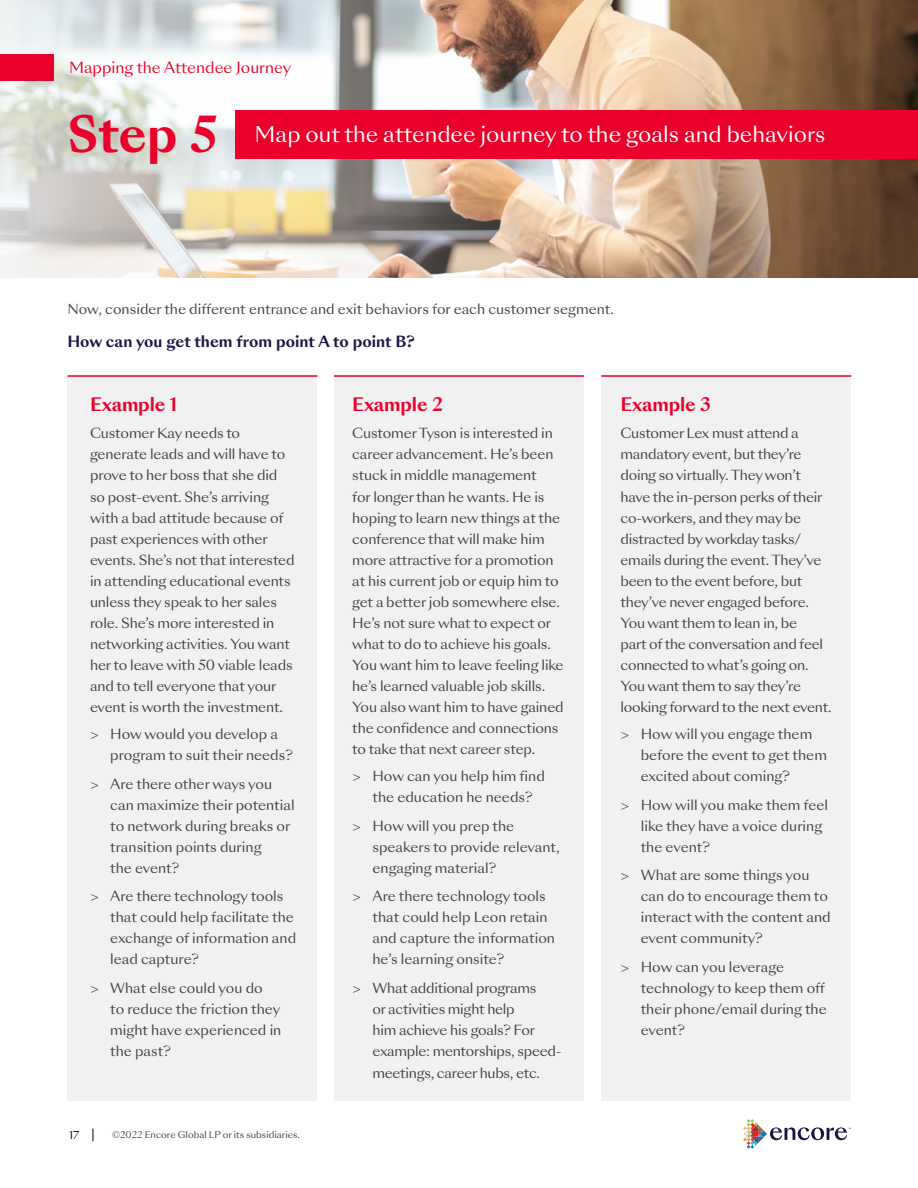
<style>
.page{position:relative;width:918px;height:1188px;background:#fff}
.page>*{position:absolute;margin:0;border:0;box-sizing:border-box;transform-origin:0 0}
.t1{font:700 48px "Sang Bleu Sunrise";color:#ea002a}
.t2{font:21px "Sang Bleu Sunrise";color:#fff}
.t3{font:700 18px "Sang Bleu Sunrise";letter-spacing:-.01em;color:#ea002a}
.t4{font:700 15px "Sang Bleu Sunrise";color:#1f1646}
.t5{font:15px "Sang Bleu Sunrise";color:#ea002a}
.t6{font:13.5px/21px "Sang Bleu Sunrise";letter-spacing:-.01em;color:#414042}
.t7{font:10.5px "Sang Bleu Sunrise";color:#000}
.t8{font:9px "Sang Bleu Sunrise";color:#414042}
</style>
<div class="page">
<svg style="left:93px;top:1129px;width:1px;height:12px"></svg>
<svg style="left:743px;top:1119px;width:108px;height:30px"></svg>
<img style="left:0;top:0;width:918px;height:277px">
<div style="left:68px;top:375px;width:249px;height:726px;background:#f1f1f2"></div>
<div style="left:334px;top:375px;width:250px;height:726px;background:#f1f1f2"></div>
<div style="left:601px;top:375px;width:249px;height:726px;background:#f1f1f2"></div>
<div style="left:0;top:54px;width:54px;height:27px;background:#ea002a"></div>
<div style="left:235px;top:110px;width:683px;height:48px;background:#ea002a"></div>
<hr style="left:68px;top:375px;width:249px;height:2px;background:#ea002a">
<hr style="left:334px;top:375px;width:250px;height:2px;background:#ea002a">
<hr style="left:601px;top:375px;width:250px;height:2px;background:#ea002a">
<p class="t5" style="left:69px;top:57px;width:224px">Mapping the Attendee Journey</p>
<h1 class="t1" style="left:68px;top:101px;width:152px">Step 5</h1>
<h2 class="t2" style="left:254px;top:120px;width:572px">Map out the attendee journey to the goals and behaviors</h2>
<p class="t6" style="left:68px;top:299px;width:548px">Now, consider the different entrance and exit behaviors for each customer segment.</p>
<p class="t4" style="left:68px;top:331px;width:349px">How can you get them from point A to point B?</p>
<h3 class="t3" style="left:90px;top:391px;width:88px">Example 1</h3>
<p class="t6" style="left:90px;top:424px;width:206px">Customer Kay needs to generate leads and will have to prove to her boss that she did so post-event. She’s arriving with a bad attitude because of past experiences with other events. She’s not that interested in attending educational events unless they speak to her sales role. She’s more interested in networking activities. You want her to leave with 50 viable leads and to tell everyone that your event is worth the investment.</p>
<p class="t6" style="left:110px;top:724px;width:184px;text-indent:-20px">&gt; How would you develop a program to suit their needs?</p>
<p class="t6" style="left:110px;top:774px;width:186px;text-indent:-20px">&gt; Are there other ways you can maximize their potential to network during breaks or transition points during<br>the event?</p>
<p class="t6" style="left:110px;top:886px;width:188px;text-indent:-20px">&gt; Are there technology tools that could help facilitate the exchange of information and lead capture?</p>
<p class="t6" style="left:110px;top:978px;width:173px;text-indent:-20px">&gt; What else could you do<br>to reduce the friction they might have experienced in the past?</p>
<p class="t7" style="left:69px;top:1128px;width:12px">17</p>
<p class="t8" style="left:112px;top:1128px;width:189px">©2022 Encore Global LP or its subsidiaries.</p>
<h3 class="t3" style="left:352px;top:391px;width:92px">Example 2</h3>
<p class="t6" style="left:352px;top:424px;width:213px">Customer Tyson is interested in career advancement. He’s been stuck in middle management<br>for longer than he wants. He is hoping to learn new things at the conference that will make him more attractive for a promotion at his current job or equip him to get a better job somewhere else.<br>He’s not sure what to expect or what to do to achieve his goals.<br>You want him to leave feeling like he’s learned valuable job skills.<br>You also want him to have gained the confidence and connections to take that next career step.</p>
<p class="t6" style="left:352px;top:766px;width:194px;text-align:center">&gt; How can you help him find the education he needs?</p>
<p class="t6" style="left:373px;top:816px;width:189px;text-indent:-20px">&gt; How will you prep the speakers to provide relevant, engaging material?</p>
<p class="t6" style="left:373px;top:886px;width:184px;text-indent:-20px">&gt; Are there technology tools that could help Leon retain and capture the information he’s learning onsite?</p>
<p class="t6" style="left:373px;top:978px;width:191px;text-indent:-20px">&gt; What additional programs<br>or activities might help<br>him achieve his goals? For example: mentorships, speed-</p>
<p class="t6" style="left:373px;top:1063px;width:169px">meetings, career hubs, etc.</p>
<h3 class="t3" style="left:621px;top:391px;width:92px">Example 3</h3>
<p class="t6" style="left:621px;top:424px;width:213px">Customer Lex must attend a mandatory event, but they’re doing so virtually. They won’t have the in-person perks of their co-workers, and they may be distracted by workday tasks/ emails during the event. They’ve been to the event before, but they’ve never engaged before.<br>You want them to lean in, be<br>part of the conversation and feel connected to what’s going on.<br>You want them to say they’re looking forward to the next event.</p>
<p class="t6" style="left:641px;top:724px;width:188px;text-indent:-20px">&gt; How will you engage them before the event to get them excited about coming?</p>
<p class="t6" style="left:641px;top:795px;width:189px;text-indent:-20px">&gt; How will you make them feel like they have a voice during the event?</p>
<p class="t6" style="left:641px;top:865px;width:191px;text-indent:-20px">&gt; What are some things you can do to encourage them to interact with the content and event community?</p>
<p class="t6" style="left:641px;top:957px;width:187px;text-indent:-20px">&gt; How can you leverage technology to keep them off their phone/email during the event?</p>
</div>
